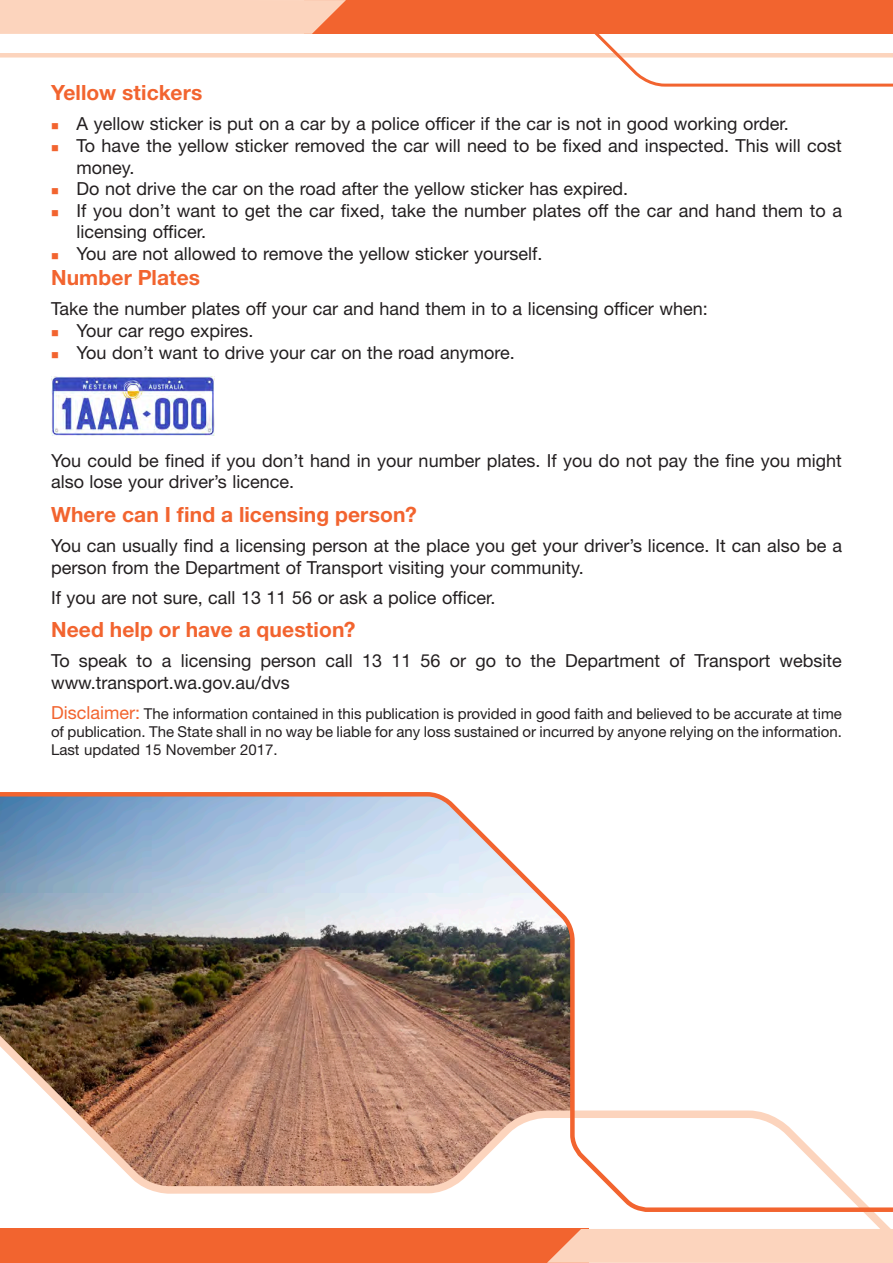
<style>
.page{position:relative;width:893px;height:1263px;background:#fff}
.page>*{position:absolute;margin:0;border:0;box-sizing:border-box;transform-origin:0 0}
.t1{font:700 21px "Helvetica Neue LT Std";letter-spacing:.005em;color:#f2642f}
.t2{font:18px/21.6px "Helvetica Neue LT Std";color:#231f20}
.t3{font:15px/18px "Helvetica Neue LT Std";color:#231f20;text-align:justify}
.s1{color:#f2642f}
.s2{font-size:18px;color:#f2642f}
</style>
<div class="page">
<img style="left:0;top:792px;width:893px;height:422px">
<div style="left:305px;top:0;width:588px;height:34px;background:#f2642f"></div>
<div style="left:0;top:1229px;width:588px;height:34px;background:#f2642f"></div>
<div style="left:0;top:0;width:346px;height:34px;background:#fcd4bd"></div>
<div style="left:547px;top:1229px;width:346px;height:34px;background:#fcd4bd"></div>
<div style="left:0;top:53px;width:893px;height:5px;background:#fcd4bd"></div>
<svg style="left:537px;top:34px;width:356px;height:53px"></svg>
<img style="left:51px;top:377px;width:164px;height:59px">
<h2 class="t1" style="left:51px;top:80px;width:153px">Yellow stickers</h2>
<p class="t2" style="left:51px;top:113px;width:739px"><span class="s1">■</span> A yellow sticker is put on a car by a police officer if the car is not in good working order.</p>
<p class="t2" style="left:77px;top:135px;width:767px;text-indent:-26px"><span class="s1">■</span> To have the yellow sticker removed the car will need to be fixed and inspected. This will cost money.</p>
<p class="t2" style="left:51px;top:178px;width:579px"><span class="s1">■</span> Do not drive the car on the road after the yellow sticker has expired.</p>
<p class="t2" style="left:77px;top:199px;width:767px;text-indent:-26px"><span class="s1">■</span> If you don’t want to get the car fixed, take the number plates off the car and hand them to a licensing officer.</p>
<p class="t2" style="left:51px;top:243px;width:493px"><span class="s1">■</span> You are not allowed to remove the yellow sticker yourself.</p>
<h2 class="t1" style="left:51px;top:265px;width:151px">Number Plates</h2>
<p class="t2" style="left:51px;top:298px;width:658px">Take the number plates off your car and hand them in to a licensing officer when:</p>
<p class="t2" style="left:51px;top:319px;width:204px"><span class="s1">■</span> Your car rego expires.</p>
<p class="t2" style="left:51px;top:341px;width:465px"><span class="s1">■</span> You don’t want to drive your car on the road anymore.</p>
<p class="t2" style="left:51px;top:449px;width:792px">You could be fined if you don’t hand in your number plates. If you do not pay the fine you might also lose your driver’s licence.</p>
<h2 class="t1" style="left:51px;top:501px;width:367px">Where can I find a licensing person?</h2>
<p class="t2" style="left:51px;top:534px;width:792px">You can usually find a licensing person at the place you get your driver’s licence. It can also be a person from the Department of Transport visiting your community.</p>
<p class="t2" style="left:51px;top:586px;width:446px">If you are not sure, call 13 11 56 or ask a police officer.</p>
<h2 class="t1" style="left:51px;top:617px;width:306px">Need help or have a question?</h2>
<p class="t2" style="left:51px;top:650px;width:792px">To speak to a licensing person call 13 11 56 or go to the Department of Transport website www.transport.wa.gov.au/dvs</p>
<p class="t3" style="left:51px;top:705px;width:792px"><span class="s2">Disclaimer:</span> The information contained in this publication is provided in good faith and believed to be accurate at time of publication. The State shall in no way be liable for any loss sustained or incurred by anyone relying on the information.<br>Last updated 15 November 2017.</p>
</div>
